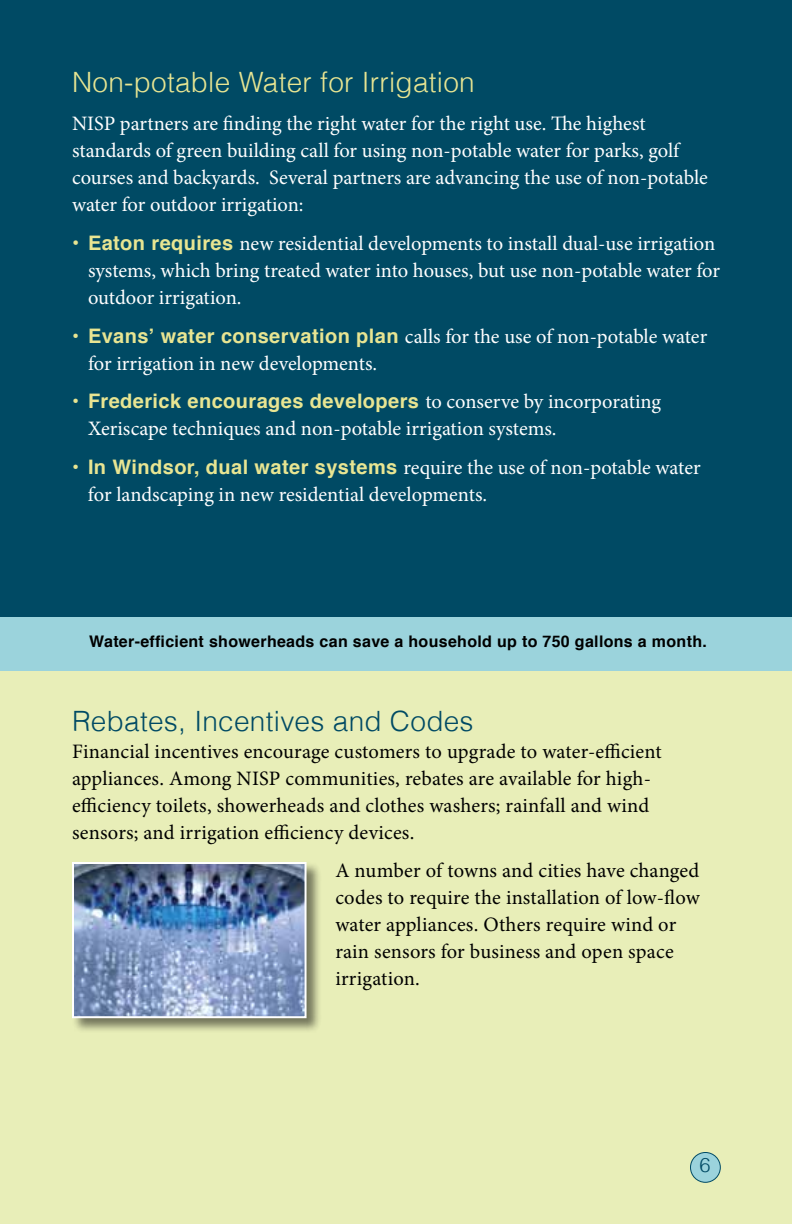
<style>
.page{position:relative;width:792px;height:1224px;background:#fff}
.page>*{position:absolute;margin:0;border:0;box-sizing:border-box;transform-origin:0 0}
.t1{font:300 28px "Helvetica";letter-spacing:.01em;color:#e8e592}
.t2{font:300 28px "Helvetica";letter-spacing:.01em;color:#004a64}
.t3{font:20.4px/27px "Minion Pro";color:#fff}
.t4{font:20.4px/27px "Minion Pro";letter-spacing:.01em;color:#000}
.t5{font:700 20px "Helvetica";letter-spacing:.02em;color:#e8e592}
.t6{font:300 20px "Helvetica";color:#004a64}
.t7{font:700 16px "Helvetica";letter-spacing:.02em;color:#000}
.s1{font-family:"Helvetica";font-weight:700;color:#e8e592}
.s2{font-family:"Helvetica";font-weight:700;font-size:20px;color:#e8e592}
.s3{font-family:"Minion Pro";font-weight:400;font-size:20.4px;color:#fff}
</style>
<div class="page">
<div style="left:0;top:0;width:792px;height:618px;background:#004a64"></div>
<div style="left:0;top:628px;width:792px;height:596px;background:#e8eeb8"></div>
<div style="left:0;top:617px;width:792px;height:54px;background:#9bd3dc"></div>
<div style="left:71px;top:861px;width:251px;height:172px;background:#000;opacity:.5"></div>
<img style="left:75px;top:865px;width:229px;height:150px">
<div style="left:72px;top:862px;width:235px;height:156px;border:2px solid #fff"></div>
<div style="left:691px;top:1152px;width:29px;height:30px;background:#9bd3dc;border-radius:50%"></div>
<div style="left:690px;top:1152px;width:31px;height:31px;border:1px solid #004a64;border-radius:50%"></div>
<h1 class="t1" style="left:72px;top:65px;width:404px">Non-potable Water for Irrigation</h1>
<p class="t3" style="left:72px;top:110px;width:637px">NISP partners are finding the right water for the right use. The highest standards of green building call for using non-potable water for parks, golf courses and backyards. Several partners are advancing the use of non-potable water for outdoor irrigation:</p>
<p class="t3" style="left:88px;top:230px;width:634px;text-indent:-16px"><span class="s1">•</span> <span class="s2">Eaton requires</span> new residential developments to install dual-use irrigation systems, which bring treated water into houses, but use non-potable water for outdoor irrigation.</p>
<p class="t3" style="left:88px;top:323px;width:621px;text-indent:-16px"><span class="s2">• Evans’ water conservation plan</span> calls for the use of non-potable water for irrigation in new developments.</p>
<p class="t5" style="left:72px;top:385px;width:591px">• Frederick encourages developers <span class="s3">to conserve by incorporating</span></p>
<p class="t3" style="left:88px;top:415px;width:470px">Xeriscape techniques and non-potable irrigation systems.</p>
<p class="t3" style="left:88px;top:454px;width:614px;text-indent:-16px"><span class="s2">• In Windsor, dual water systems</span> require the use of non-potable water for landscaping in new residential developments.</p>
<p class="t7" style="left:89px;top:629px;width:619px">Water-efficient showerheads can save a household up to 750 gallons a month.</p>
<h1 class="t2" style="left:72px;top:704px;width:403px">Rebates, Incentives and Codes</h1>
<p class="t4" style="left:72px;top:738px;width:591px">Financial incentives encourage customers to upgrade to water-efficient appliances. Among NISP communities, rebates are available for high&shy;efficiency toilets, showerheads and clothes washers; rainfall and wind sensors; and irrigation efficiency devices.</p>
<p class="t4" style="left:335px;top:857px;width:366px">A number of towns and cities have changed codes to require the installation of low-flow water appliances. Others require wind or rain sensors for business and open space irrigation.</p>
<p class="t6" style="left:699px;top:1153px;width:13px">6</p>
</div>
